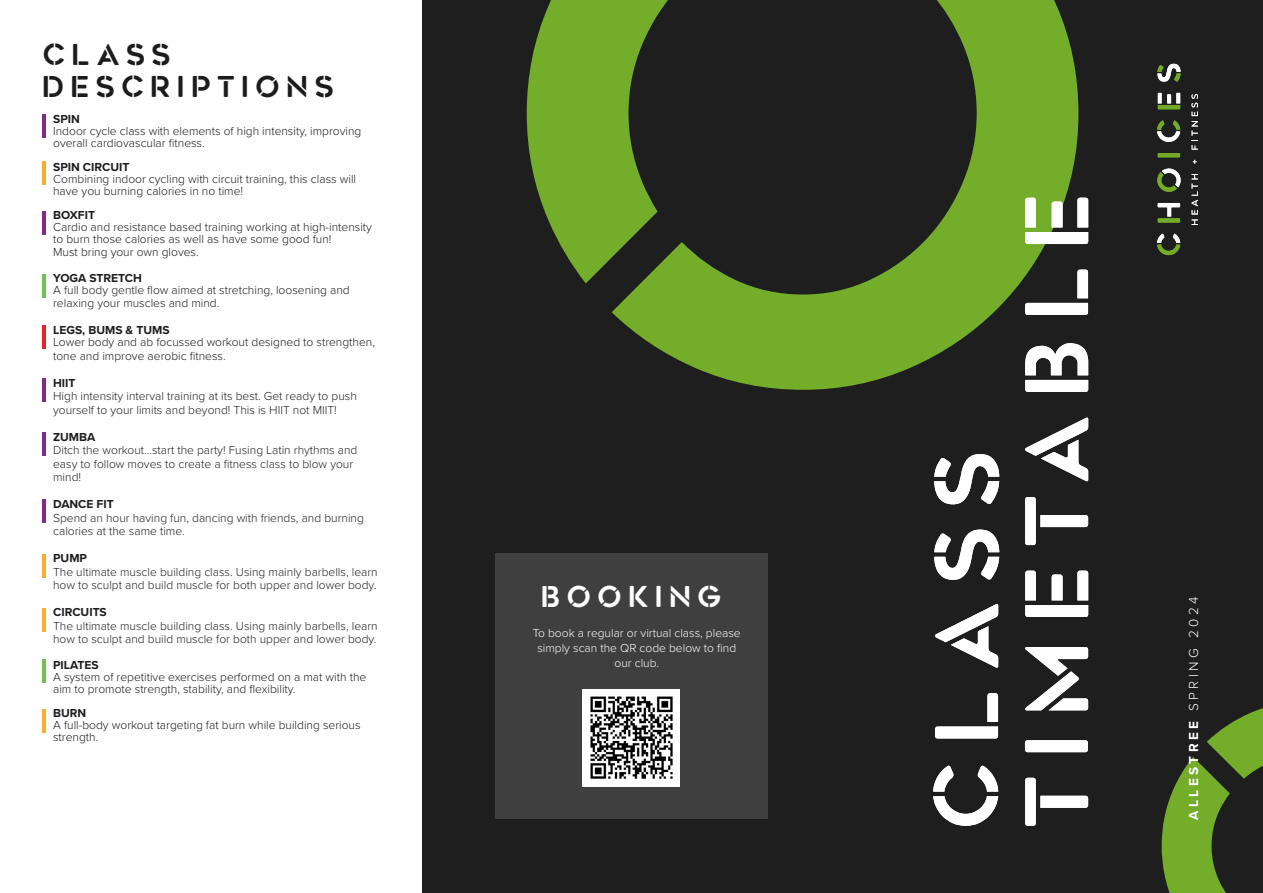
<style>
.page{position:relative;width:1263px;height:893px;background:#fff}
.page>*{position:absolute;margin:0;border:0;box-sizing:border-box;transform-origin:0 0}
.t1{font:90px "Geometos Stencil";letter-spacing:.185em;color:#fff}
.t2{font:30px/31.5px "Geometos Stencil";letter-spacing:.215em;color:#1c1c1c}
.t3{font:30px "Geometos Stencil";letter-spacing:.21em;color:#fff}
.Header_1{font:300 13.5px "Proxima Nova";letter-spacing:.25em;color:#fff}
.Header_1-2{font:300 12px/12px "Proxima Nova";color:#1c1c1c}
.Header_1-3{font:300 12px/13.5px "Proxima Nova";color:#231f20}
.Header_1-4{font:300 12px/15px "Proxima Nova";color:#fff;text-align:center}
.Header_1-5{font:700 12px "Proxima Nova";color:#1c1c1c}
.s1{font-weight:700}
.s2{color:#231f20}
.s3{font-weight:700;color:#1c1c1c}
</style>
<div class="page">
<div style="left:422px;top:0;width:841px;height:893px;background:#1e1e1e"></div>
<svg style="left:527px;top:0;width:85px;height:283px;fill:#73ad29"></svg>
<svg style="left:612px;top:0;width:466px;height:390px"></svg>
<svg style="left:1162px;top:708px;width:101px;height:185px"></svg>
<hr style="left:43px;top:162px;width:3px;height:23px;background:#f8ae27">
<hr style="left:43px;top:114px;width:3px;height:24px;background:#802990">
<hr style="left:43px;top:211px;width:3px;height:23px;background:#7f298e">
<hr style="left:43px;top:274px;width:3px;height:23px;background:#71c055">
<div style="left:495px;top:553px;width:272px;height:266px;background:#3f3f3f"></div>
<div style="left:583px;top:689px;width:97px;height:98px;background:#fff"></div>
<img style="left:590px;top:696px;width:83px;height:83px">
<svg style="left:1158px;top:153px;width:22px;height:4px"></svg>
<svg style="left:1157px;top:234px;width:23px;height:21px"></svg>
<svg style="left:1158px;top:203px;width:22px;height:20px"></svg>
<svg style="left:1157px;top:169px;width:23px;height:23px"></svg>
<svg style="left:1157px;top:120px;width:23px;height:22px"></svg>
<svg style="left:1158px;top:93px;width:22px;height:16px"></svg>
<svg style="left:1157px;top:64px;width:23px;height:18px"></svg>
<svg style="left:1191px;top:174px;width:7px;height:51px"></svg>
<svg style="left:1193px;top:160px;width:4px;height:4px"></svg>
<svg style="left:1191px;top:94px;width:7px;height:56px"></svg>
<hr style="left:43px;top:326px;width:3px;height:23px;background:#ec2228">
<hr style="left:43px;top:379px;width:3px;height:23px;background:#7e2a8e">
<hr style="left:43px;top:433px;width:3px;height:23px;background:#7f2b8e">
<hr style="left:43px;top:499px;width:3px;height:24px;background:#7f298e">
<hr style="left:43px;top:554px;width:3px;height:23px;background:#fbae2c">
<hr style="left:43px;top:608px;width:3px;height:23px;background:#fbae2c">
<hr style="left:43px;top:660px;width:3px;height:23px;background:#72c055">
<hr style="left:43px;top:709px;width:3px;height:23px;background:#fbae2e">
<p class="t2" style="left:43px;top:36px;width:293px">CLASS<br>DESCRIPTIONS</p>
<p class="Header_1-5" style="left:53px;top:110px;width:28px">SPIN</p>
<p class="Header_1-2" style="left:53px;top:124px;width:310px">Indoor cycle class with elements of high intensity, improving overall cardiovascular fitness.</p>
<p class="Header_1-2" style="left:53px;top:160px;width:304px"><span class="s1">SPIN CIRCUIT<br></span>Combining indoor cycling with circuit training, this class will have you burning calories in no time!</p>
<p class="Header_1-2" style="left:53px;top:208px;width:320px"><span class="s1">BOXFIT<br></span>Cardio and resistance based training working at high-intensity to burn those calories as well as have some good fun!</p>
<p class="Header_1-2" style="left:53px;top:246px;width:147px">Must bring your own gloves.</p>
<p class="Header_1-2" style="left:53px;top:271px;width:298px"><span class="s1">YOGA STRETCH<br></span>A full body gentle flow aimed at stretching, loosening and</p>
<p class="Header_1-2" style="left:53px;top:297px;width:168px">relaxing your muscles and mind.</p>
<p class="Header_1-2" style="left:53px;top:324px;width:323px"><span class="s1">LEGS, BUMS &amp; TUMS<br></span>Lower body and ab focussed workout designed to strengthen,</p>
<p class="Header_1-2" style="left:53px;top:349px;width:174px">tone and improve aerobic fitness<span class="s2">.</span></p>
<p class="Header_1-3" style="left:53px;top:375px;width:305px"><span class="s3">HIIT<br></span>High intensity interval training at its best. Get ready to push yourself to your limits and beyond! This is HIIT not MIIT!</p>
<p class="Header_1-3" style="left:53px;top:429px;width:306px"><span class="s3">ZUMBA<br></span>Ditch the workout…start the party! Fusing Latin rhythms and easy to follow moves to create a fitness class to blow your mind!</p>
<p class="Header_1-3" style="left:53px;top:497px;width:312px"><span class="s3">DANCE FIT<br></span>Spend an hour having fun, dancing with friends, and burning calories at the same time.</p>
<p class="Header_1-3" style="left:53px;top:551px;width:326px"><span class="s3">PUMP<br></span>The ultimate muscle building class. Using mainly barbells, learn how to sculpt and build muscle for both upper and lower body.</p>
<p class="Header_1-3" style="left:53px;top:605px;width:326px"><span class="s3">CIRCUITS<br></span>The ultimate muscle building class. Using mainly barbells, learn how to sculpt and build muscle for both upper and lower body.</p>
<p class="Header_1-2" style="left:53px;top:658px;width:315px"><span class="s1">PILATES<br></span>A system of repetitive exercises performed on a mat with the aim to promote strength, stability, and flexibility.</p>
<p class="Header_1-2" style="left:53px;top:706px;width:309px"><span class="s1">BURN<br></span>A full-body workout targeting fat burn while building serious strength.</p>
<p class="t3" style="left:541px;top:577px;width:182px">BOOKING</p>
<p class="Header_1-4" style="left:533px;top:625px;width:209px">To book a regular or virtual class, please simply scan the QR code below to find our club.</p>
<p class="t1" style="left:907px;top:830px;width:382px;rotate:-90deg">CLASS</p>
<p class="t1" style="left:997px;top:830px;width:639px;rotate:-90deg">TIMETABLE</p>
<p class="Header_1" style="left:1183px;top:820px;width:224px;rotate:-90deg"><span class="s1">ALLESTREE</span> SPRING 2024</p>
</div>
